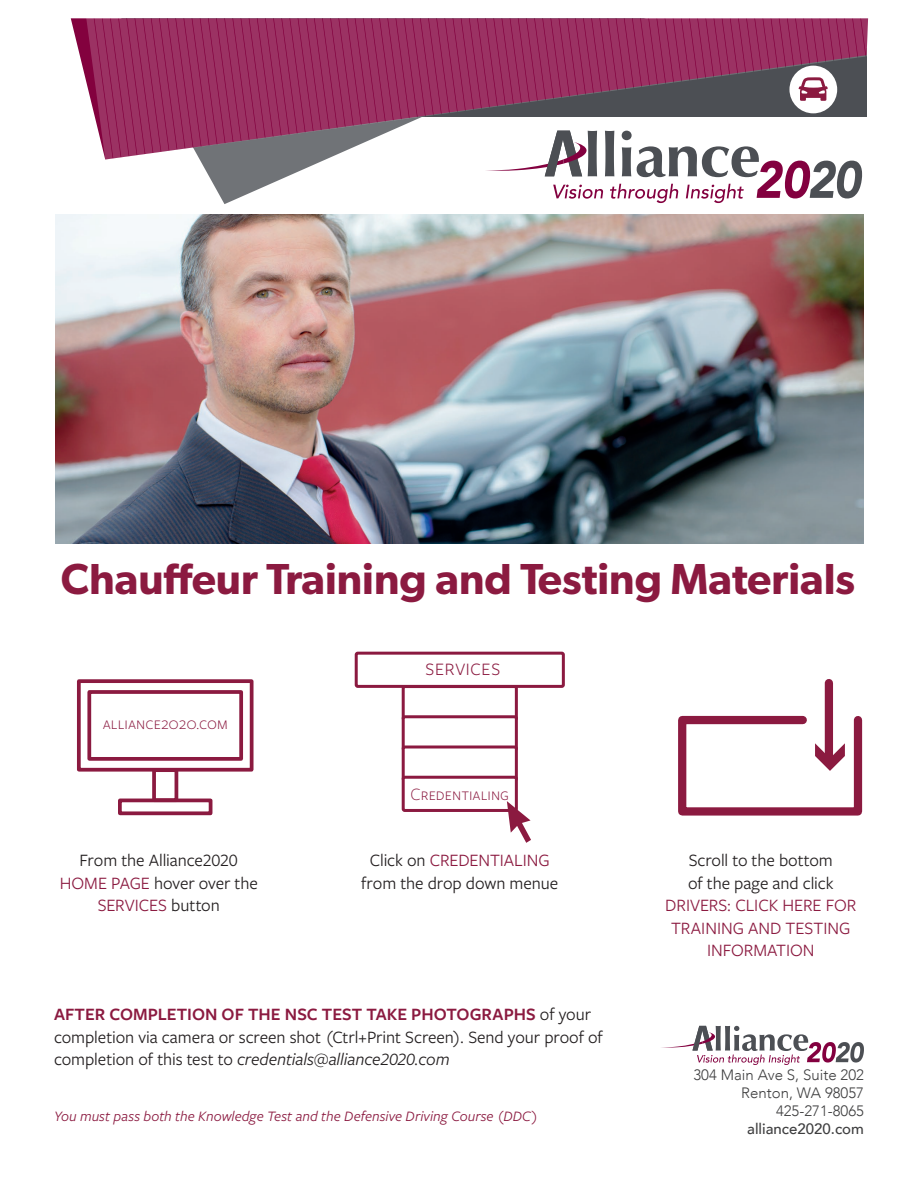
<style>
.page{position:relative;width:918px;height:1188px;background:#fff}
.page>*{position:absolute;margin:0;border:0;box-sizing:border-box;transform-origin:0 0}
.t1{font:600 43.5px "Gibson";color:#8b1a40}
.t2{font:300 24px "Freight Sans Pro";color:#8b1a40}
.t3{font:18px/22.5px "Freight Sans Pro";letter-spacing:-.005em;color:#231f20;text-align:center}
.t4{font:18px/22.5px "Freight Sans Pro";color:#8b1a40;text-align:center}
.t5{font:300 18px "Freight Sans Pro";color:#8b1a40}
.t6{font:italic 15px "Freight Sans Pro";letter-spacing:.005em;color:#8b1a40}
.t7{font:300 15px "Avenir";color:#3e3e3f}
.t8{font:500 15px "Avenir";color:#3e3e3f}
.s1{color:#8b1a40}
.s2{font-weight:600;color:#8b1a40}
.s3{font-style:italic}
.s4{color:#231f20}
</style>
<div class="page">
<img style="left:56px;top:215px;width:808px;height:328px">
<svg style="left:808px;top:168px;width:54px;height:31px"></svg>
<svg style="left:204px;top:168px;width:604px;height:36px"></svg>
<svg style="left:70px;top:18px;width:799px;height:150px"></svg>
<svg style="left:661px;top:1026px;width:203px;height:39px"></svg>
<div style="left:789px;top:66px;width:48px;height:47px;background:#fff;border-radius:50%"></div>
<svg style="left:799px;top:77px;width:29px;height:24px"></svg>
<div style="left:825px;top:683px;width:8px;height:76px;background:#8b1a40"></div>
<svg style="left:678px;top:712px;width:185px;height:104px"></svg>
<div style="left:355px;top:652px;width:210px;height:36px;border:3px solid #8b1a40;border-radius:2px"></div>
<div style="left:402px;top:685px;width:116px;height:36px;border:3px solid #8b1a40;border-radius:2px"></div>
<div style="left:403px;top:717px;width:113px;height:33px;background:#fff;border-radius:2px"></div>
<div style="left:402px;top:715px;width:116px;height:37px;border:3px solid #8b1a40;border-radius:2px"></div>
<div style="left:403px;top:747px;width:113px;height:33px;background:#fff;border-radius:2px"></div>
<div style="left:402px;top:746px;width:116px;height:36px;border:3px solid #8b1a40;border-radius:2px"></div>
<div style="left:403px;top:777px;width:113px;height:33px;background:#fff;border-radius:2px"></div>
<div style="left:402px;top:776px;width:116px;height:36px;border:3px solid #8b1a40;border-radius:2px"></div>
<svg style="left:507px;top:801px;width:24px;height:42px"></svg>
<div style="left:77px;top:679px;width:177px;height:93px;border:4px solid #8b1a40"></div>
<div style="left:87px;top:690px;width:156px;height:71px;border:4px solid #8b1a40"></div>
<div style="left:152px;top:768px;width:26px;height:34px;border:4px solid #8b1a40"></div>
<div style="left:118px;top:799px;width:94px;height:16px;border:4px solid #8b1a40"></div>
<p class="t1" style="left:61px;top:553px;width:796px">Chauffeur Training and Testing Materials</p>
<p class="t5" style="left:103px;top:711px;width:127px">alliance2020.com</p>
<p class="t3" style="left:60px;top:848px;width:200px">From the Alliance2020<br><span class="s1">HOME PAGE</span> hover over the<br><span class="s1">SERVICES</span> button</p>
<p class="t2" style="left:425px;top:651px;width:77px">services</p>
<p class="t5" style="left:410px;top:782px;width:100px">Credentialing</p>
<p class="t3" style="left:361px;top:848px;width:199px">Click on <span class="s1">CREDENTIALING </span>from the drop down menue</p>
<p class="t3" style="left:54px;top:1002px;width:550px;text-align:left"><span class="s2">AFTER COMPLETION OF THE NSC TEST TAKE PHOTOGRAPHS</span> of your completion via camera or screen shot (Ctrl+Print Screen). Send your proof of completion of this test to <span class="s3">credentials@alliance2020.com</span></p>
<p class="t6" style="left:54px;top:1106px;width:486px">You must pass both the Knowledge Test and the Defensive Driving Course (DDC)</p>
<p class="t4" style="left:665px;top:848px;width:193px"><span class="s4">Scroll to the bottom<br>of the page and click<br></span>DRIVERS: CLICK HERE FOR<br>TRAINING AND TESTING<br>INFORMATION</p>
<p class="t7" style="left:693px;top:1066px;width:172px">304 Main Ave S, Suite 202</p>
<p class="t7" style="left:741px;top:1084px;width:124px">Renton, WA 98057</p>
<p class="t7" style="left:776px;top:1102px;width:89px">425-271-8065</p>
<p class="t8" style="left:747px;top:1116px;width:118px">alliance2020.com</p>
</div>
